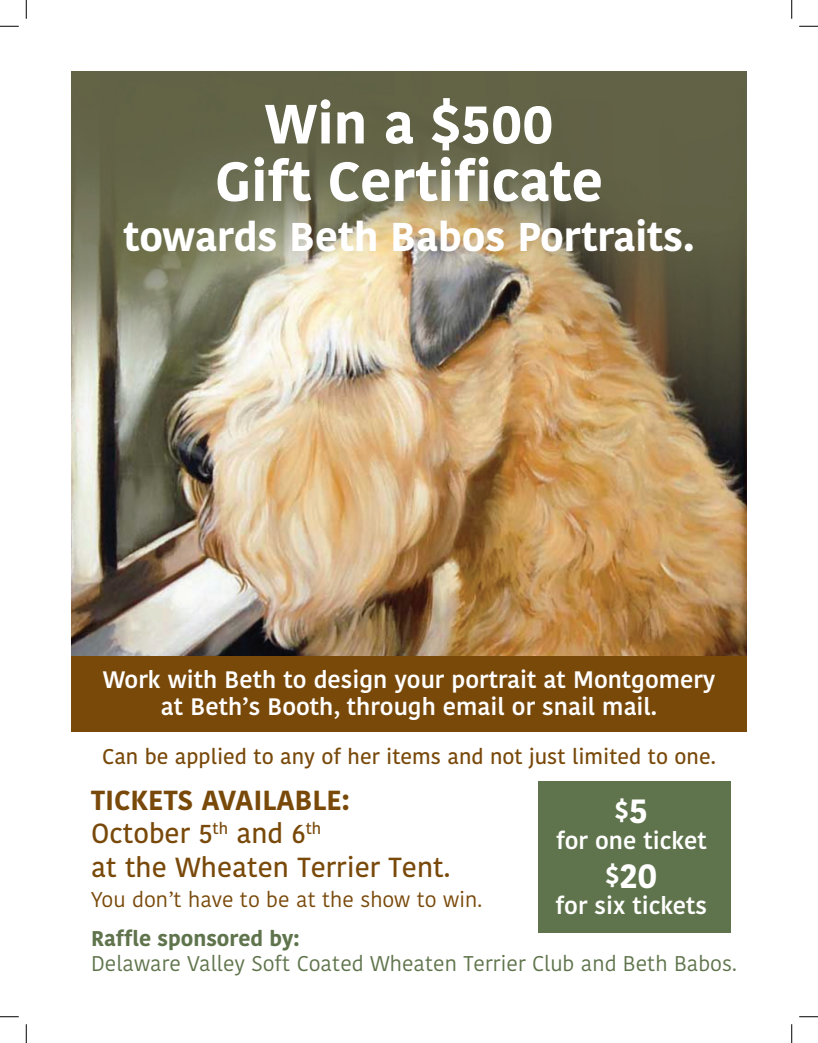
<style>
.page{position:relative;width:818px;height:1043px;background:#fff}
.page>*{position:absolute;margin:0;border:0;box-sizing:border-box;transform-origin:0 0}
.t1{font:700 55px/57.5px "Kohinoor Telugu";color:#fff;text-align:center}
.t2{font:700 40px "Kohinoor Telugu";color:#fff}
.t3{font:700 35px "Kohinoor Telugu";color:#fff}
.t4{font:500 27.5px/33.8px "Kohinoor Telugu";color:#79490a}
.t5{font:700 25px "Kohinoor Telugu";color:#fff}
.t6{font:600 23.75px/27.5px "Kohinoor Telugu";color:#fff;text-align:center}
.t7{font:21.25px "Kohinoor Telugu";color:#5f744c}
.t8{font:500 21.25px "Kohinoor Telugu";color:#79490a}
.t9{font:21.25px "Kohinoor Telugu";color:#79490a}
.t10{font:700 21.25px "Kohinoor Telugu";color:#5f744c}
.s1{font-weight:700}
.s2{font-size:35px}
.s3{font-size:25px}
</style>
<div class="page">
<img style="left:71px;top:71px;width:675px;height:585px">
<div style="left:71px;top:656px;width:675px;height:76px;background:#79490a"></div>
<div style="left:537px;top:780px;width:193px;height:152px;background:#5f744c"></div>
<svg style="left:0;top:25px;width:19px;height:2px"></svg>
<svg style="left:799px;top:25px;width:19px;height:2px"></svg>
<svg style="left:0;top:1016px;width:19px;height:1px"></svg>
<svg style="left:799px;top:1016px;width:19px;height:1px"></svg>
<svg style="left:25px;top:0;width:2px;height:19px"></svg>
<svg style="left:25px;top:1024px;width:2px;height:18px"></svg>
<svg style="left:791px;top:0;width:1px;height:19px"></svg>
<svg style="left:791px;top:1024px;width:1px;height:18px"></svg>
<h1 class="t1" style="left:215px;top:96px;width:389px">Win a $500<br>Gift Certificate</h1>
<h2 class="t2" style="left:123px;top:214px;width:572px">towards Beth Babos Portraits.</h2>
<p class="t6" style="left:103px;top:666px;width:614px">Work with Beth to design your portrait at Montgomery at Beth’s Booth, through email or snail mail.</p>
<p class="t8" style="left:102px;top:743px;width:615px">Can be applied to any of her items and not just limited to one.</p>
<p class="t4" style="left:91px;top:783px;width:361px"><span class="s1">TICKETS AVAILABLE:<br></span>October 5<sup>th</sup> and 6<sup>th<br></sup>at the Wheaten Terrier Tent.</p>
<p class="t9" style="left:91px;top:887px;width:392px">You don’t have to be at the show to win.</p>
<p class="t10" style="left:91px;top:926px;width:210px">Raffle sponsored by:</p>
<p class="t7" style="left:91px;top:951px;width:647px">Delaware Valley Soft Coated Wheaten Terrier Club and Beth Babos.</p>
<p class="t5" style="left:615px;top:796px;width:35px">$<span class="s2">5</span></p>
<p class="t6" style="left:556px;top:827px;width:152px">for one ticket</p>
<h3 class="t3" style="left:605px;top:855px;width:53px"><span class="s3">$</span>20</h3>
<p class="t6" style="left:555px;top:892px;width:153px">for six tickets</p>
</div>
